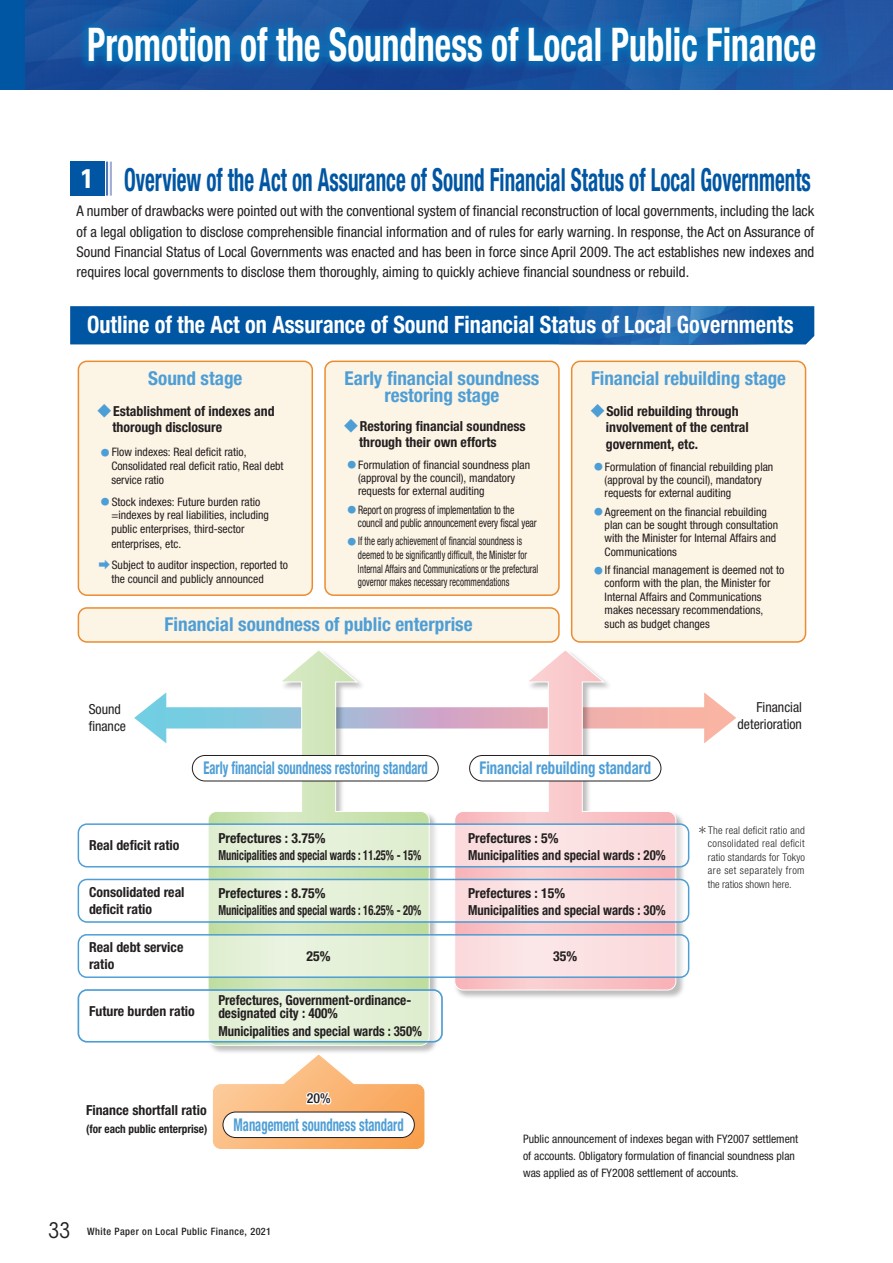
<style>
.page{position:relative;width:893px;height:1263px;background:#fff}
.page>*{position:absolute;margin:0;border:0;box-sizing:border-box;transform-origin:0 0}
.R3_大見出しＡ-英{font:700 condensed 46.5px "Helvetica Neue LT Std";color:#fff;scale:.76 1}
.R3_No見出-英{font:700 condensed 31.95px "Helvetica Neue LT Std";color:#0156a3;scale:.66 1}
.R3_図表Tittle-英{font:700 condensed 23.85px "Helvetica Neue LT Std";color:#fff;scale:.93 1}
.t1{font:700 23.4px "UD Shin Go Pro";color:#fff}
.t2{font:700 condensed 19.2px/17px "Helvetica Neue LT Std";color:#4e9ed6;text-align:center}
.t3{font:700 condensed 17.55px "Helvetica Neue LT Std";color:#4e9ed6;scale:.72 1}
.t4{font:700 condensed 17.55px "Helvetica Neue LT Std";color:#4e9ed6;scale:.84 1}
.R3_本文11_5Q-英{font:condensed 14.7px/20.2px "Helvetica Neue LT Std";color:#231f20;text-align:justify}
.t5{font:700 condensed 13.8px/17px "Helvetica Neue LT Std";color:#231f20}
.t6{font:700 condensed 13.8px/13.5px "Helvetica Neue LT Std";color:#231f20;scale:.96 1}
.t7{font:700 condensed 13.8px "Helvetica Neue LT Std";color:#231f20;scale:.92 1}
.t8{font:condensed 13.8px/17px "Helvetica Neue LT Std";color:#231f20}
.t9{font:500 condensed 13.8px "Helvetica Neue LT Std";color:#231f20}
.t10{font:condensed 11.7px/13.4px "Helvetica Neue LT Std";color:#231f20}
.t11{font:condensed 11.7px/13.5px "Helvetica Neue LT Std";color:#231f20;scale:.77 1}
.t12{font:condensed 11.7px/12.9px "Helvetica Neue LT Std";color:#231f20;scale:.84 1}
.t13{font:700 condensed 11.7px "Helvetica Neue LT Std";color:#231f20;scale:.96 1}
.t14{font:300 condensed 10.65px/13.6px "Helvetica Neue LT Std";letter-spacing:.015em;color:#231f20;text-align:justify}
.t15{font:500 condensed 10.2px "Helvetica Neue LT Std";letter-spacing:.04em;color:#231f20}
.s1{font-family:"UD Shin Go Pro De";font-stretch:normal;color:#4e9ed6}
.s2{font-family:"UD Shin Go Pro";font-stretch:normal;font-size:8.7px;color:#4e9ed6}
.s3{font-family:"UD Shin Go Pro";font-stretch:normal;color:#4e9ed6}
.s4{font-family:"Koz Go Pr 6 N";font-weight:400;font-stretch:normal}
.s5{font-family:"ITC Avant Garde Std";font-weight:400;font-size:21.3px}
</style>
<div class="page">
<svg style="left:24px;top:0;width:869px;height:89px;background:#1d529f"></svg>
<div style="left:0;top:0;width:24px;height:89px;background:#0156a3"></div>
<div style="left:77px;top:16px;width:750px;height:57px;background:#0078bd;opacity:.75"></div>
<div style="left:70px;top:162px;width:34px;height:34px;background:#0156a3"></div>
<hr style="left:110px;top:162px;width:2px;height:34px;background:#a0afd6">
<hr style="left:106px;top:162px;width:2px;height:34px;background:#5277b8">
<div style="left:78px;top:361px;width:234px;height:234px;background:#fcf4e5;border-radius:9px"></div>
<div style="left:78px;top:361px;width:235px;height:235px;border:2px solid #eb8c30;border-radius:9px"></div>
<div style="left:325px;top:361px;width:234px;height:234px;background:#fcf4e5;border-radius:9px"></div>
<div style="left:324px;top:361px;width:236px;height:235px;border:2px solid #eb8c30;border-radius:9px"></div>
<div style="left:572px;top:361px;width:233px;height:281px;background:#fcf4e5;border-radius:9px"></div>
<div style="left:571px;top:361px;width:235px;height:282px;border:2px solid #eb8c30;border-radius:9px"></div>
<div style="left:78px;top:608px;width:481px;height:34px;background:#fcf4e5;border-radius:9px"></div>
<div style="left:78px;top:607px;width:482px;height:36px;border:2px solid #eb8c30;border-radius:9px"></div>
<svg style="left:134px;top:692px;width:602px;height:51px"></svg>
<img style="left:205px;top:692px;width:236px;height:361px">
<svg style="left:207px;top:650px;width:223px;height:396px"></svg>
<img style="left:452px;top:692px;width:235px;height:306px">
<svg style="left:454px;top:651px;width:223px;height:340px"></svg>
<div style="left:192px;top:755px;width:246px;height:26px;background:#fff;border-radius:13px"></div>
<div style="left:192px;top:755px;width:247px;height:26px;border:1px solid #231f20;border-radius:13px"></div>
<div style="left:470px;top:755px;width:191px;height:26px;background:#fff;border-radius:13px"></div>
<div style="left:469px;top:755px;width:192px;height:26px;border:1px solid #231f20;border-radius:13px"></div>
<svg style="left:78px;top:824px;width:611px;height:43px"></svg>
<div style="left:78px;top:823px;width:611px;height:44px;border:2px solid #4e9ed6;border-radius:9px"></div>
<svg style="left:78px;top:879px;width:611px;height:43px"></svg>
<div style="left:78px;top:879px;width:611px;height:44px;border:2px solid #4e9ed6;border-radius:9px"></div>
<svg style="left:78px;top:935px;width:611px;height:42px"></svg>
<div style="left:78px;top:934px;width:611px;height:44px;border:2px solid #4e9ed6;border-radius:9px"></div>
<svg style="left:212px;top:1054px;width:213px;height:95px"></svg>
<svg style="left:78px;top:990px;width:364px;height:52px"></svg>
<div style="left:78px;top:823px;width:611px;height:44px;border:1px solid #4e9ed6;border-radius:9px"></div>
<div style="left:78px;top:879px;width:611px;height:44px;border:1px solid #4e9ed6;border-radius:9px"></div>
<div style="left:78px;top:934px;width:611px;height:44px;border:1px solid #4e9ed6;border-radius:9px"></div>
<div style="left:78px;top:989px;width:365px;height:53px;border:2px solid #4e9ed6;border-radius:9px"></div>
<div style="left:70px;top:306px;width:744px;height:38px;background:#0156a3"></div>
<img style="left:560px;top:306px;width:212px;height:38px">
<p class="R3_大見出しＡ-英" style="left:87px;top:16px;width:961px">Promotion of the Soundness of Local Public Finance</p>
<p class="t1" style="left:79px;top:160px;width:17px">1</p>
<p class="R3_No見出-英" style="left:124px;top:160px;width:1042px">Overview of the Act on Assurance of Sound Financial Status of Local Governments</p>
<p class="R3_本文11_5Q-英" style="left:77px;top:201px;width:739px">A number of drawbacks were pointed out with the conventional system of financial reconstruction of local governments, including the lack of a legal obligation to disclose comprehensible financial information and of rules for early warning. In response, the Act on Assurance of Sound Financial Status of Local Governments was enacted and has been in force since April 2009. The act establishes new indexes and requires local governments to disclose them thoroughly, aiming to quickly achieve financial soundness or rebuild.</p>
<p class="R3_図表Tittle-英" style="left:87px;top:310px;width:761px">Outline of the Act on Assurance of Sound Financial Status of Local Governments</p>
<p class="t2" style="left:148px;top:370px;width:96px">Sound stage</p>
<p class="t5" style="left:112px;top:402px;width:164px;line-height:16.4px;text-indent:-15px"><span class="s1">◆</span>Establishment of indexes and thorough disclosure</p>
<p class="t10" style="left:111px;top:445px;width:174px;line-height:14px;text-indent:-11px"><span class="s2">●</span> Flow indexes: Real deficit ratio,<br>Consolidated real deficit ratio, Real debt service ratio</p>
<p class="t10" style="left:111px;top:494px;width:159px;line-height:14.1px;text-indent:-11px"><span class="s2">●</span> Stock indexes: Future burden ratio =indexes by real liabilities, including public enterprises, third-sector enterprises, etc.</p>
<p class="t10" style="left:111px;top:558px;width:178px;text-indent:-13px"><span class="s3">➡</span>Subject to auditor inspection, reported to the council and publicly announced</p>
<p class="t2" style="left:345px;top:370px;width:196px">Early financial soundness restoring stage</p>
<p class="t5" style="left:359px;top:417px;width:168px;line-height:16.4px;text-indent:-15px"><span class="s1">◆</span>Restoring financial soundness through their own efforts</p>
<p class="t10" style="left:358px;top:458px;width:174px;text-indent:-11px"><span class="s2">●</span> Formulation of financial soundness plan (approval by the council), mandatory requests for external auditing</p>
<p class="t12" style="left:358px;top:503px;width:214px;text-indent:-11px"><span class="s2">●</span> Report on progress of implementation to the council and public announcement every fiscal year</p>
<p class="t11" style="left:358px;top:534px;width:236px;text-indent:-11px"><span class="s2">●</span> If the early achievement of financial soundness is deemed to be significantly difficult, the Minister for Internal Affairs and Communications or the prefectural governor makes necessary recommendations</p>
<p class="t2" style="left:591px;top:370px;width:196px">Financial rebuilding stage</p>
<p class="t5" style="left:606px;top:402px;width:145px;text-indent:-15px"><span class="s1">◆</span>Solid rebuilding through involvement of the central government, etc.</p>
<p class="t10" style="left:605px;top:460px;width:170px;text-indent:-11px"><span class="s2">●</span> Formulation of financial rebuilding plan (approval by the council), mandatory requests for external auditing</p>
<p class="t10" style="left:605px;top:505px;width:175px;text-indent:-11px"><span class="s2">●</span> Agreement on the financial rebuilding plan can be sought through consultation with the Minister for Internal Affairs and Communications</p>
<p class="t10" style="left:605px;top:563px;width:181px;text-indent:-11px"><span class="s2">●</span> If financial management is deemed not to conform with the plan, the Minister for Internal Affairs and Communications makes necessary recommendations,</p>
<p class="t2" style="left:165px;top:616px;width:309px">Financial soundness of public enterprise</p>
<p class="t10" style="left:605px;top:617px;width:107px">such as budget changes</p>
<p class="t8" style="left:89px;top:701px;width:39px">Sound finance</p>
<p class="t8" style="left:738px;top:699px;width:66px;text-align:right">Financial deterioration</p>
<p class="t3" style="left:203px;top:758px;width:313px">Early financial soundness restoring standard</p>
<p class="t4" style="left:480px;top:758px;width:206px">Financial rebuilding standard</p>
<p class="t5" style="left:89px;top:837px;width:92px">Real deficit ratio</p>
<p class="t5" style="left:218px;top:829px;width:204px">Prefectures : 3.75%<br>Municipalities and special wards : 11.25% - 15%</p>
<p class="t5" style="left:468px;top:829px;width:199px">Prefectures : 5%<br>Municipalities and special wards : 20%</p>
<p class="t5" style="left:89px;top:883px;width:97px">Consolidated real deficit ratio</p>
<p class="t5" style="left:218px;top:884px;width:204px">Prefectures : 8.75%<br>Municipalities and special wards : 16.25% - 20%</p>
<p class="t5" style="left:468px;top:884px;width:199px">Prefectures : 15%<br>Municipalities and special wards : 30%</p>
<p class="t5" style="left:89px;top:938px;width:96px">Real debt service ratio</p>
<p class="t5" style="left:307px;top:947px;width:26px">25%</p>
<p class="t5" style="left:553px;top:947px;width:26px">35%</p>
<p class="t5" style="left:89px;top:1003px;width:107px">Future burden ratio</p>
<p class="t6" style="left:218px;top:993px;width:203px">Prefectures, Government-ordinance&shy;designated city : 400%</p>
<p class="t7" style="left:218px;top:1023px;width:223px">Municipalities and special wards : 350%</p>
<p class="t14" style="left:708px;top:823px;width:99px;text-indent:-11px"><span class="s4">＊</span>The real deficit ratio and consolidated real deficit ratio standards for Tokyo are set separately from the ratios shown here.</p>
<p class="t5" style="left:86px;top:1102px;width:122px">Finance shortfall ratio</p>
<p class="t13" style="left:86px;top:1121px;width:128px">(for each public enterprise)</p>
<p class="t9" style="left:307px;top:1090px;width:25px">20%</p>
<p class="t3" style="left:234px;top:1114px;width:238px">Management soundness standard</p>
<p class="t15" style="left:48px;top:1225px;width:225px"><span class="s5">33</span> White Paper on Local Public Finance, 2021</p>
<p class="t10" style="left:523px;top:1130px;width:277px;line-height:17px">Public announcement of indexes began with FY2007 settlement of accounts. Obligatory formulation of financial soundness plan was applied as of FY2008 settlement of accounts.</p>
</div>
